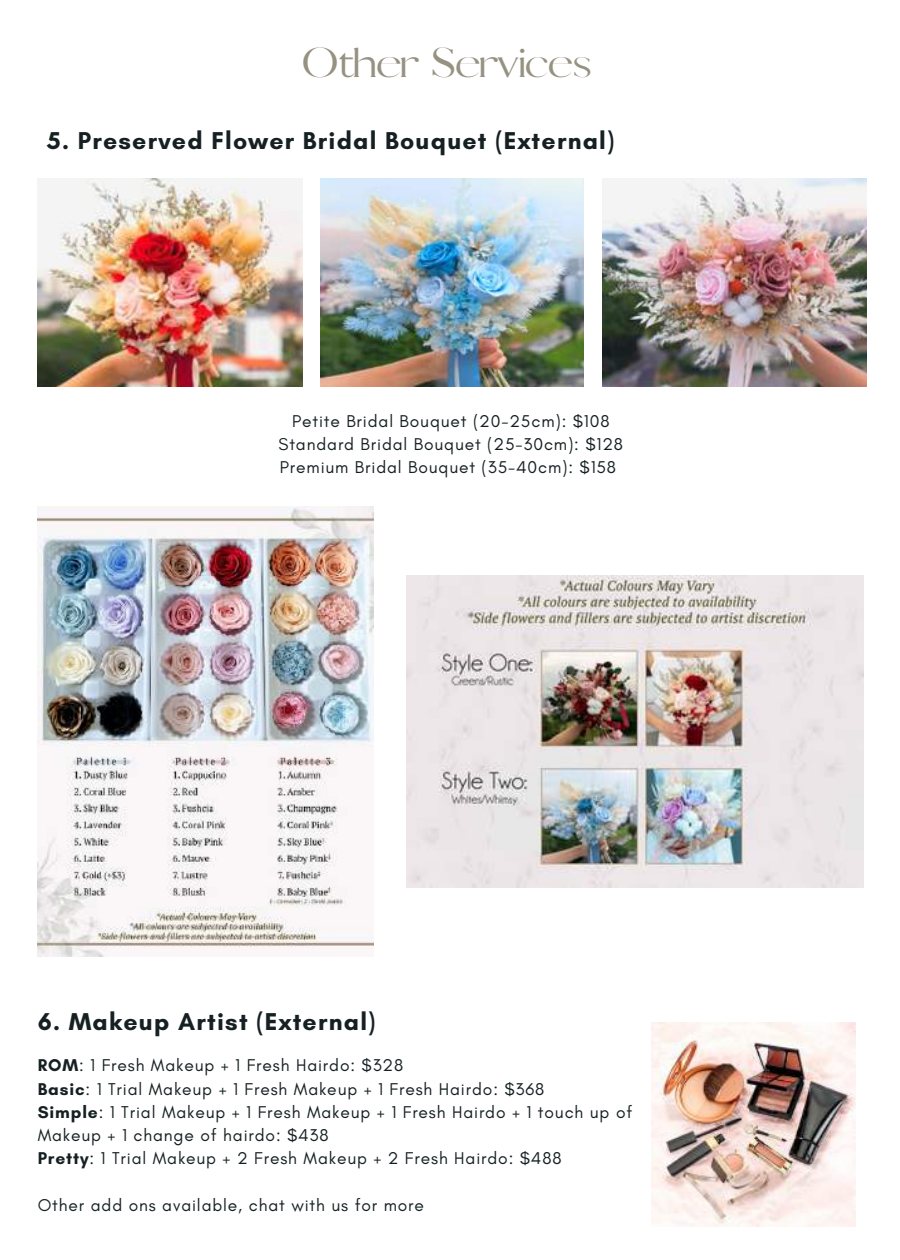
<style>
.page{position:relative;width:900px;height:1260px;background:#fff}
.page>*{position:absolute;margin:0;border:0;box-sizing:border-box;transform-origin:0 0}
.t1{font:40px "Pierson";letter-spacing:-.03em;color:#969282}
.t2{font:700 24.75px "Glacial Indifference";letter-spacing:.05em;color:#162022}
.t3{font:17.5px/23.2px "Glacial Indifference";letter-spacing:.05em;color:#162022;text-align:center}
.s1{font-weight:700}
</style>
<div class="page">
<img style="left:38px;top:178px;width:264px;height:208px">
<img style="left:321px;top:178px;width:262px;height:208px">
<img style="left:602px;top:178px;width:264px;height:208px">
<img style="left:38px;top:506px;width:335px;height:450px">
<img style="left:406px;top:576px;width:458px;height:311px">
<img style="left:651px;top:1023px;width:205px;height:204px">
<h1 class="t1" style="left:301px;top:39px;width:292px">Other Services</h1>
<h2 class="t2" style="left:47px;top:126px;width:569px">5. Preserved Flower Bridal Bouquet (External)</h2>
<p class="t3" style="left:279px;top:409px;width:346px">Petite Bridal Bouquet (20-25cm): $108<br>Standard Bridal Bouquet (25-30cm): $128<br>Premium Bridal Bouquet (35-40cm): $158</p>
<h2 class="t2" style="left:38px;top:1007px;width:339px">6. Makeup Artist (External)</h2>
<p class="t3" style="left:38px;top:1054px;width:596px;text-align:left"><span class="s1">ROM</span>: 1 Fresh Makeup + 1 Fresh Hairdo: $328<br><span class="s1">Basic</span>: 1 Trial Makeup + 1 Fresh Makeup + 1 Fresh Hairdo: $368<br><span class="s1">Simple</span>: 1 Trial Makeup + 1 Fresh Makeup + 1 Fresh Hairdo + 1 touch up of Makeup + 1 change of hairdo: $438<br><span class="s1">Pretty</span>: 1 Trial Makeup + 2 Fresh Makeup + 2 Fresh Hairdo: $488</p>
<p class="t3" style="left:38px;top:1193px;width:388px">Other add ons available, chat with us for more</p>
</div>
